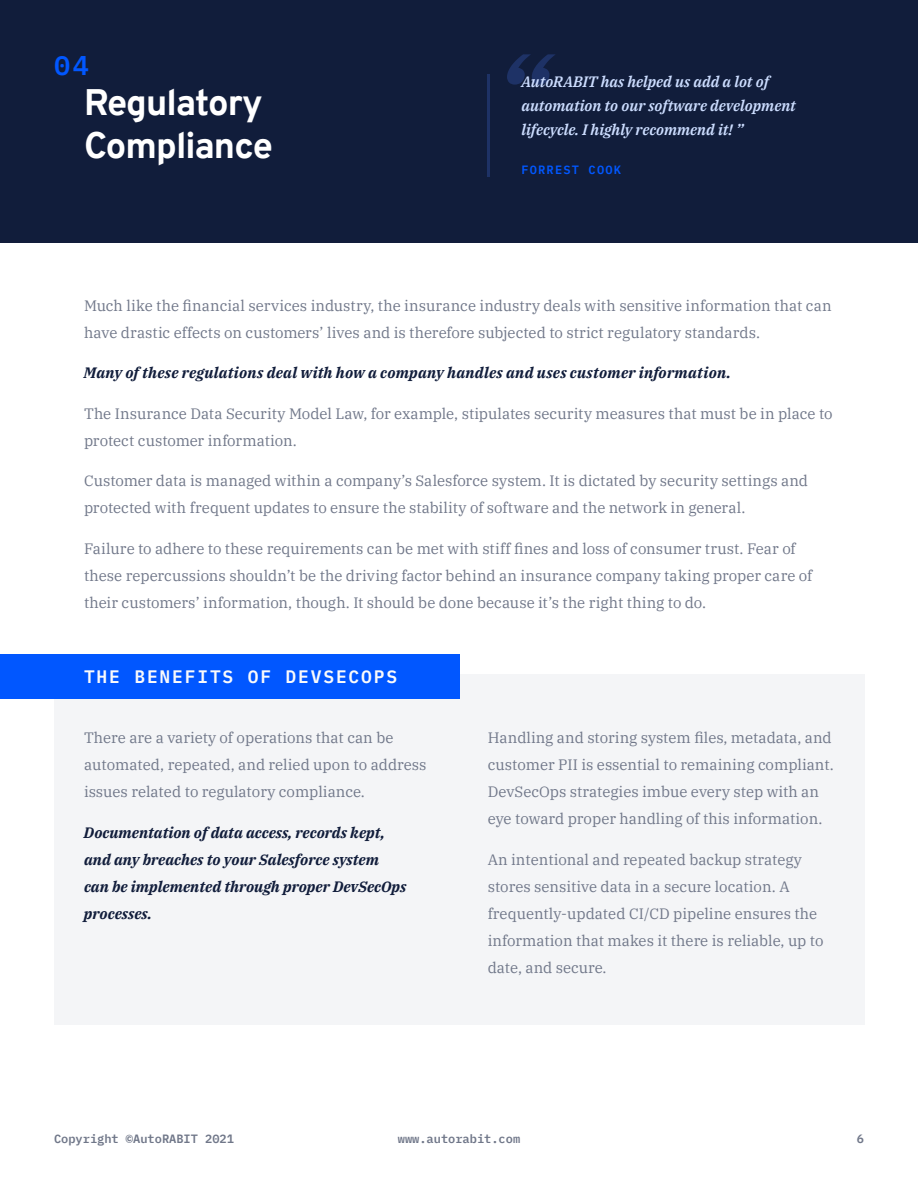
<style>
.page{position:relative;width:918px;height:1188px;background:#fff}
.page>*{position:absolute;margin:0;border:0;box-sizing:border-box;transform-origin:0 0}
.t1{font:italic 600 108px "IBM Plex Serif";color:#1e3266}
.t2{font:800 36px/43.2px "Overpass";letter-spacing:-.025em;color:#fff}
.t3{font:600 27px "IBM Plex Mono";color:#0157ff}
.t4{font:600 18px "IBM Plex Mono";letter-spacing:.1em;color:#fafafb}
.t5{font:15px/27px "IBM Plex Serif";color:#707789}
.t6{font:italic 700 15px/27px "IBM Plex Serif";color:#111d3b}
.t7{font:italic 600 15px/24px "IBM Plex Serif";color:#cdf}
.t8{font:600 12px "IBM Plex Mono";color:#707789}
.t9{font:600 12px "IBM Plex Mono";letter-spacing:.1em;color:#0157ff}
</style>
<div class="page">
<div style="left:54px;top:674px;width:810px;height:351px;background:#f4f5f7"></div>
<div style="left:0;top:654px;width:459px;height:45px;background:#0157ff"></div>
<div style="left:0;top:0;width:918px;height:243px;background:#111d3b"></div>
<hr style="left:488px;top:74px;width:2px;height:103px;background:#1e3266">
<h3 class="t3" style="left:54px;top:55px;width:37px">04</h3>
<h2 class="t2" style="left:84px;top:84px;width:191px">Regulatory<br>Compliance</h2>
<h1 class="t1" style="left:493px;top:53px;width:55px">“</h1>
<p class="t7" style="left:521px;top:71px;width:276px">AutoRABIT has helped us add a lot of automation to our software development lifecycle. I highly recommend it! ”</p>
<p class="t9" style="left:521px;top:165px;width:101px">FORREST COOK</p>
<p class="t5" style="left:84px;top:291px;width:749px">Much like the financial services industry, the insurance industry deals with sensitive information that can have drastic effects on customers’ lives and is therefore subjected to strict regulatory standards.</p>
<p class="t6" style="left:84px;top:361px;width:648px">Many of these regulations deal with how a company handles and uses customer information.</p>
<p class="t5" style="left:84px;top:399px;width:750px">The Insurance Data Security Model Law, for example, stipulates security measures that must be in place to protect customer information.</p>
<p class="t5" style="left:84px;top:469px;width:726px">Customer data is managed within a company’s Salesforce system. It is dictated by security settings and protected with frequent updates to ensure the stability of software and the network in general.</p>
<p class="t5" style="left:84px;top:534px;width:730px">Failure to adhere to these requirements can be met with stiff fines and loss of consumer trust. Fear of these repercussions shouldn’t be the driving factor behind an insurance company taking proper care of their customers’ information, though. It should be done because it’s the right thing to do.</p>
<p class="t4" style="left:84px;top:669px;width:315px">THE BENEFITS OF DEVSECOPS</p>
<p class="t5" style="left:84px;top:726px;width:344px">There are a variety of operations that can be automated, repeated, and relied upon to address issues related to regulatory compliance.</p>
<p class="t6" style="left:84px;top:820px;width:324px">Documentation of data access, records kept, and any breaches to your Salesforce system can be implemented through proper DevSecOps processes.</p>
<p class="t5" style="left:488px;top:723px;width:348px">Handling and storing system files, metadata, and customer PII is essential to remaining compliant.<br>DevSecOps strategies imbue every step with an eye toward proper handling of this information.</p>
<p class="t5" style="left:488px;top:847px;width:337px">An intentional and repeated backup strategy stores sensitive data in a secure location. A frequently-updated CI/CD pipeline ensures the information that makes it there is reliable, up to date, and secure.</p>
<p class="t8" style="left:54px;top:1134px;width:182px">Copyright ©AutoRABIT 2021</p>
<p class="t8" style="left:398px;top:1134px;width:124px">www.autorabit.com</p>
<p class="t8" style="left:857px;top:1134px;width:9px">6</p>
</div>
